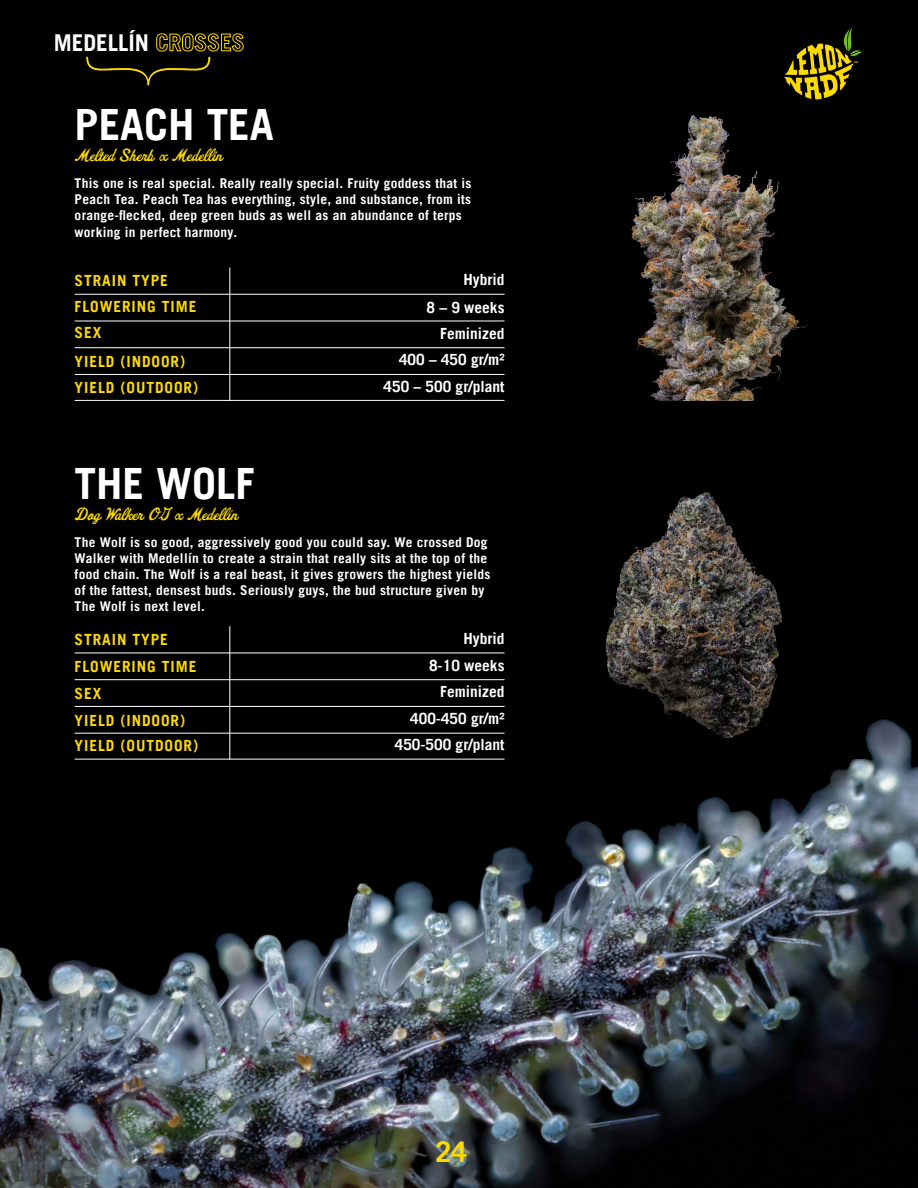
<style>
.page{position:relative;width:918px;height:1188px;background:#000}
.page>*{position:absolute;margin:0;border:0;box-sizing:border-box;transform-origin:0 0}
.t1{font:700 43.2px "Trade Gothic LT";color:#fff}
.t2{font:700 28.5px "Trade Gothic LT";color:#fdda00}
.t3{font:700 23.25px "Trade Gothic LT";color:#fff}
.t4{font:16.5px "Fenway Park JF";color:#fdd900}
.t5{font:700 15.45px "Trade Gothic LT";letter-spacing:.06em;color:#fdd900}
.t6{font:700 15.45px "Trade Gothic LT";color:#fff}
.t7{font:700 13.5px/16.2px "Trade Gothic LT";letter-spacing:.02em;color:#fff}
.s1{color:#fdd900}
</style>
<div class="page">
<img style="left:87px;top:56px;width:124px;height:30px">
<svg style="left:784px;top:28px;width:78px;height:71px"></svg>
<hr style="left:229px;top:268px;width:1px;height:133px;background:#fff">
<hr style="left:75px;top:294px;width:430px;height:1px;background:#fff">
<hr style="left:75px;top:321px;width:430px;height:1px;background:#fff">
<hr style="left:75px;top:347px;width:430px;height:1px;background:#fff">
<hr style="left:75px;top:374px;width:430px;height:1px;background:#fff">
<hr style="left:75px;top:400px;width:430px;height:1px;background:#fff">
<hr style="left:229px;top:626px;width:1px;height:134px;background:#fff">
<hr style="left:75px;top:653px;width:430px;height:1px;background:#fff">
<hr style="left:75px;top:679px;width:430px;height:1px;background:#fff">
<hr style="left:75px;top:706px;width:430px;height:1px;background:#fff">
<img style="left:0;top:709px;width:918px;height:479px">
<img style="left:631px;top:115px;width:176px;height:285px">
<div style="left:546px;top:464px;width:318px;height:295px;background:#000"></div>
<img style="left:605px;top:492px;width:177px;height:246px">
<h3 class="t3" style="left:54px;top:28px;width:192px">MEDELLÍN <span class="s1">CROSSES</span></h3>
<h1 class="t1" style="left:75px;top:98px;width:201px">PEACH TEA</h1>
<p class="t4" style="left:75px;top:145px;width:149px">Melted Sherb x Medellin</p>
<p class="t7" style="left:75px;top:175px;width:398px">This one is real special. Really really special. Fruity goddess that is Peach Tea. Peach Tea has everything, style, and substance, from its orange-flecked, deep green buds as well as an abundance of terps working in perfect harmony.</p>
<p class="t5" style="left:75px;top:271px;width:95px">STRAIN TYPE</p>
<p class="t6" style="left:463px;top:270px;width:43px">Hybrid</p>
<p class="t5" style="left:75px;top:297px;width:123px">FLOWERING TIME</p>
<p class="t6" style="left:427px;top:298px;width:80px">8 – 9 weeks</p>
<p class="t5" style="left:75px;top:323px;width:28px">SEX</p>
<p class="t6" style="left:440px;top:324px;width:66px">Feminized</p>
<p class="t5" style="left:75px;top:352px;width:112px">YIELD (INDOOR)</p>
<p class="t6" style="left:399px;top:350px;width:107px">400 – 450 gr/m²</p>
<p class="t5" style="left:75px;top:378px;width:125px">YIELD (OUTDOOR)</p>
<p class="t6" style="left:384px;top:377px;width:122px">450 – 500 gr/plant</p>
<h1 class="t1" style="left:75px;top:457px;width:181px">THE WOLF</h1>
<p class="t4" style="left:75px;top:503px;width:164px">Dog Walker OG x Medellín</p>
<p class="t7" style="left:75px;top:534px;width:417px">The Wolf is so good, aggressively good you could say. We crossed Dog Walker with Medellín to create a strain that really sits at the top of the food chain. The Wolf is a real beast, it gives growers the highest yields of the fattest, densest buds. Seriously guys, the bud structure given by The Wolf is next level.</p>
<p class="t5" style="left:75px;top:630px;width:95px">STRAIN TYPE</p>
<p class="t6" style="left:463px;top:629px;width:43px">Hybrid</p>
<p class="t5" style="left:75px;top:657px;width:123px">FLOWERING TIME</p>
<p class="t6" style="left:429px;top:656px;width:77px">8-10 weeks</p>
<p class="t5" style="left:75px;top:684px;width:28px">SEX</p>
<p class="t6" style="left:440px;top:682px;width:66px">Feminized</p>
<p class="t5" style="left:75px;top:711px;width:112px">YIELD (INDOOR)</p>
<p class="t6" style="left:410px;top:709px;width:96px">400-450 gr/m²</p>
<p class="t5" style="left:75px;top:736px;width:125px">YIELD (OUTDOOR)</p>
<p class="t6" style="left:395px;top:735px;width:111px">450-500 gr/plant</p>
<h2 class="t2" style="left:435px;top:1134px;width:33px">24</h2>
</div>
